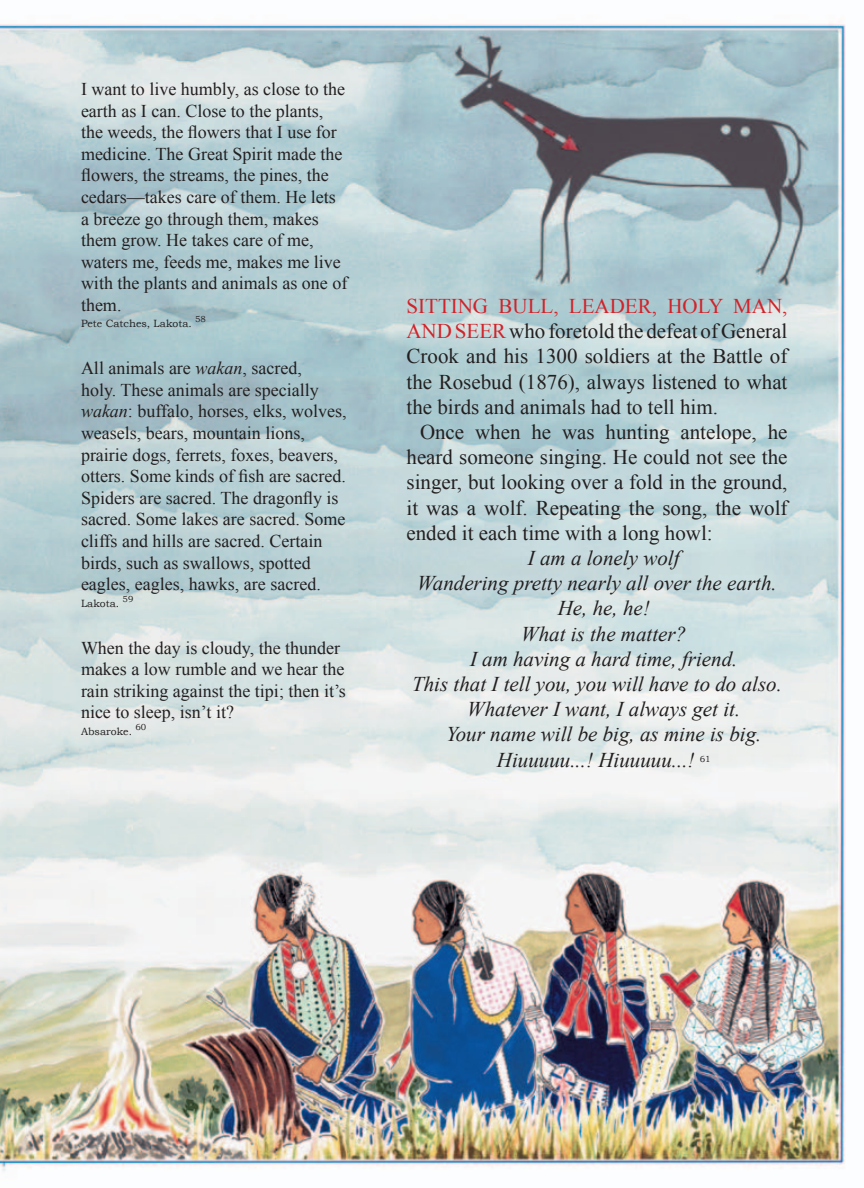
<style>
.page{position:relative;width:864px;height:1188px;background:#fff}
.page>*{position:absolute;margin:0;border:0;box-sizing:border-box;transform-origin:0 0}
.t1{font:21px/25.2px "Times New Roman";color:#231f20;text-align:justify}
.t2{font:italic 21px "Times New Roman";color:#231f20}
.t3{font:18px/21.6px "Times New Roman";color:#231f20}
.t4{font:10.5px "Bookman Old Style";color:#231f20}
.t5{font:8.7px "Bookman Old Style";color:#231f20}
.s1{font-style:italic}
.s2{color:#d1232a}
</style>
<div class="page">
<img style="left:0;top:24px;width:846px;height:1148px">
<p class="t3" style="left:81px;top:78px;width:268px">I want to live humbly, as close to the earth as I can. Close to the plants, the weeds, the flowers that I use for medicine. The Great Spirit made the flowers, the streams, the pines, the cedars—takes care of them. He lets a breeze go through them, makes them grow. He takes care of me, waters me, feeds me, makes me live with the plants and animals as one of them.</p>
<p class="t4" style="left:81px;top:317px;width:112px">Pete Catches, Lakota.</p>
<p class="t5" style="left:195px;top:314px;width:12px">58</p>
<p class="t3" style="left:81px;top:357px;width:267px">All animals are <span class="s1">wakan</span>, sacred,<br>holy. These animals are specially <span class="s1">wakan</span>: buffalo, horses, elks, wolves, weasels, bears, mountain lions, prairie dogs, ferrets, foxes, beavers, otters. Some kinds of fish are sacred.<br>Spiders are sacred. The dragonfly is sacred. Some lakes are sacred. Some cliffs and hills are sacred. Certain birds, such as swallows, spotted eagles, eagles, hawks, are sacred.</p>
<p class="t4" style="left:81px;top:596px;width:40px">Lakota.</p>
<p class="t5" style="left:123px;top:593px;width:12px">59</p>
<p class="t3" style="left:81px;top:636px;width:266px">When the day is cloudy, the thunder makes a low rumble and we hear the rain striking against the tipi; then it’s nice to sleep, isn’t it?</p>
<p class="t4" style="left:81px;top:724px;width:53px">Absaroke.</p>
<p class="t5" style="left:135px;top:721px;width:12px">60</p>
<p class="t1" style="left:406px;top:293px;width:383px"><span class="s2">SITTING BULL, LEADER, HOLY MAN, AND SEER</span> who foretold the defeat of General Crook and his 1300 soldiers at the Battle of the Rosebud (1876), always listened to what the birds and animals had to tell him.</p>
<p class="t1" style="left:406px;top:419px;width:383px;text-indent:14px">Once when he was hunting antelope, he heard someone singing. He could not see the singer, but looking over a fold in the ground, it was a wolf. Repeating the song, the wolf ended it each time with a long howl:</p>
<p class="t2" style="left:528px;top:544px;width:153px">I am a lonely wolf</p>
<p class="t2" style="left:417px;top:569px;width:361px">Wandering pretty nearly all over the earth.</p>
<p class="t2" style="left:558px;top:594px;width:94px">He, he, he!</p>
<p class="t2" style="left:521px;top:619px;width:167px">What is the matter?</p>
<p class="t2" style="left:470px;top:644px;width:269px">I am having a hard time, friend.</p>
<p class="t2" style="left:412px;top:670px;width:371px">This that I tell you, you will have to do also.</p>
<p class="t2" style="left:467px;top:695px;width:274px">Whatever I want, I always get it.</p>
<p class="t2" style="left:446px;top:720px;width:317px">Your name will be big, as mine is big.</p>
<p class="t2" style="left:497px;top:745px;width:199px">Hiuuuuu...! Hiuuuuu...!</p>
<p class="t5" style="left:700px;top:753px;width:12px">61</p>
</div>
